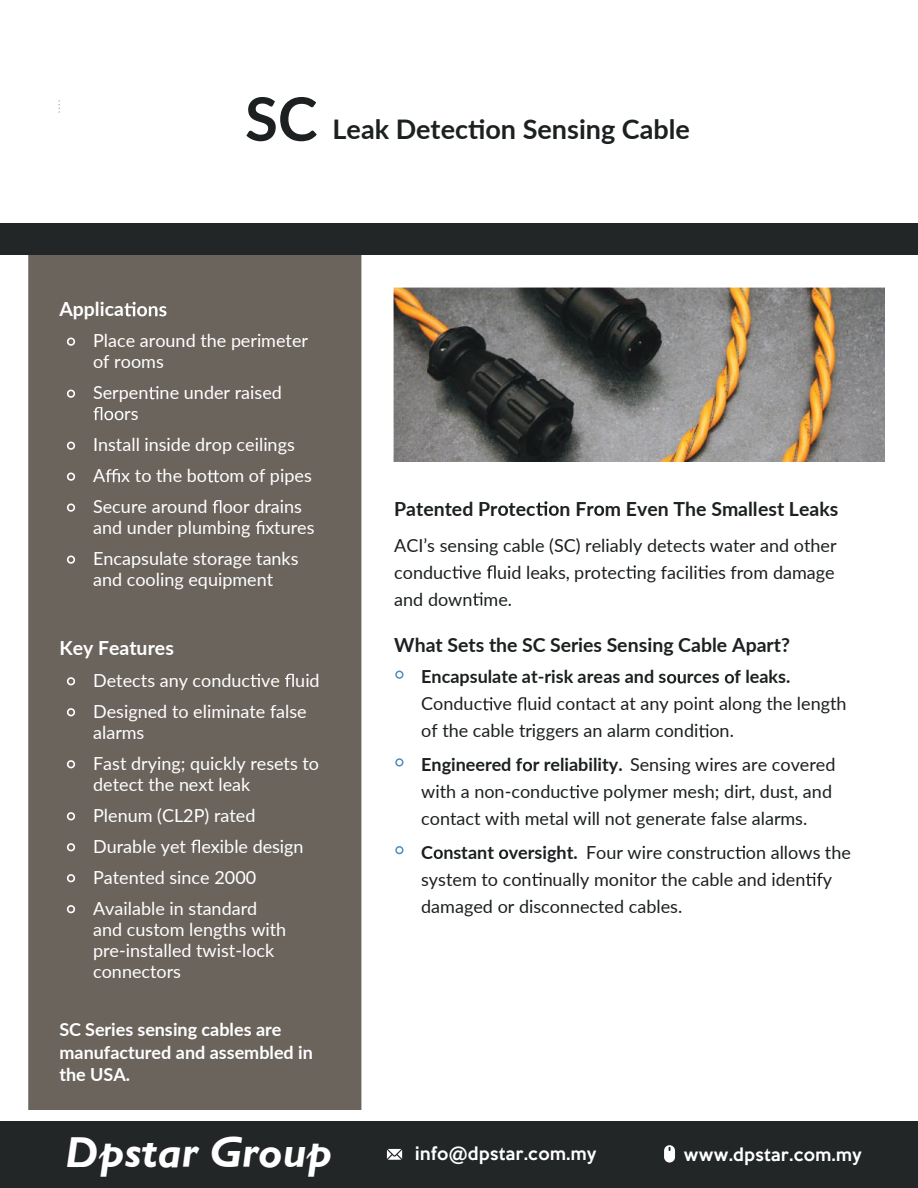
<style>
.page{position:relative;width:918px;height:1188px;background:#fff}
.page>*{position:absolute;margin:0;border:0;box-sizing:border-box;transform-origin:0 0}
.t1{font:italic 700 43.8px "Gill Sans";color:#fff}
.t2{font:700 27px "Lato";color:#1c2021}
.t3{font:700 19.5px "Lato";color:#1c2021}
.t4{font:700 19.5px "Lato";color:#fff}
.t5{font:18px/27px "Lato";color:#1c2021}
.t6{font:18px/31px "Lato";color:#fff}
.t7{font:700 18px/22.5px "Lato";color:#fff}
.t8{font:700 18px "Lato";color:#1c2021}
.t9{font:500 16.35px "Keep Calm";letter-spacing:.025em;color:#fff}
.s1{font-size:60px}
.s2{font-weight:700}
</style>
<div class="page">
<div style="left:28px;top:255px;width:333px;height:855px;background:#6b645d"></div>
<div style="left:0;top:224px;width:918px;height:31px;background:#232627"></div>
<div style="left:59px;top:297px;width:144px;height:26px;background:#6b645d"></div>
<svg style="left:124px;top:302px;width:43px;height:14px"></svg>
<div style="left:59px;top:636px;width:149px;height:26px;background:#6b645d"></div>
<div style="left:59px;top:1041px;width:303px;height:24px;background:#6b645d"></div>
<div style="left:59px;top:1063px;width:94px;height:25px;background:#6b645d"></div>
<svg style="left:498px;top:506px;width:10px;height:10px"></svg>
<svg style="left:536px;top:501px;width:23px;height:15px"></svg>
<svg style="left:594px;top:506px;width:10px;height:10px"></svg>
<img style="left:394px;top:288px;width:491px;height:173px">
<svg style="left:452px;top:565px;width:10px;height:14px"></svg>
<svg style="left:487px;top:565px;width:9px;height:14px"></svg>
<svg style="left:626px;top:565px;width:10px;height:14px"></svg>
<svg style="left:698px;top:565px;width:10px;height:14px"></svg>
<svg style="left:473px;top:592px;width:10px;height:14px"></svg>
<svg style="left:395px;top:670px;width:9px;height:9px"></svg>
<svg style="left:667px;top:674px;width:19px;height:10px"></svg>
<svg style="left:725px;top:674px;width:9px;height:9px"></svg>
<svg style="left:483px;top:697px;width:9px;height:14px"></svg>
<svg style="left:517px;top:697px;width:9px;height:13px"></svg>
<svg style="left:699px;top:724px;width:10px;height:14px"></svg>
<svg style="left:395px;top:758px;width:9px;height:9px"></svg>
<svg style="left:523px;top:762px;width:9px;height:9px"></svg>
<svg style="left:569px;top:785px;width:10px;height:13px"></svg>
<svg style="left:395px;top:846px;width:9px;height:9px"></svg>
<svg style="left:434px;top:849px;width:18px;height:10px"></svg>
<svg style="left:499px;top:849px;width:9px;height:10px"></svg>
<svg style="left:735px;top:846px;width:10px;height:13px"></svg>
<svg style="left:532px;top:873px;width:10px;height:13px"></svg>
<svg style="left:806px;top:873px;width:17px;height:13px"></svg>
<img style="left:79px;top:332px;width:2px;height:20px">
<img style="left:66px;top:332px;width:13px;height:20px">
<svg style="left:67px;top:338px;width:8px;height:8px"></svg>
<div style="left:93px;top:329px;width:269px;height:25px;background:#6b645d"></div>
<div style="left:93px;top:350px;width:93px;height:25px;background:#6b645d"></div>
<img style="left:79px;top:384px;width:2px;height:20px">
<img style="left:66px;top:384px;width:13px;height:20px">
<svg style="left:67px;top:390px;width:8px;height:8px"></svg>
<div style="left:93px;top:381px;width:256px;height:25px;background:#6b645d"></div>
<svg style="left:149px;top:386px;width:10px;height:13px"></svg>
<img style="left:93px;top:402px;width:60px;height:25px">
<svg style="left:94px;top:407px;width:29px;height:13px"></svg>
<img style="left:79px;top:436px;width:2px;height:20px">
<img style="left:66px;top:436px;width:13px;height:20px">
<svg style="left:67px;top:442px;width:8px;height:8px"></svg>
<div style="left:93px;top:433px;width:268px;height:25px;background:#6b645d"></div>
<img style="left:79px;top:467px;width:2px;height:20px">
<img style="left:66px;top:467px;width:13px;height:20px">
<svg style="left:67px;top:473px;width:8px;height:8px"></svg>
<div style="left:93px;top:464px;width:269px;height:25px;background:#6b645d"></div>
<svg style="left:106px;top:469px;width:14px;height:13px"></svg>
<svg style="left:207px;top:470px;width:12px;height:12px"></svg>
<img style="left:79px;top:498px;width:2px;height:20px">
<img style="left:66px;top:498px;width:13px;height:20px">
<svg style="left:67px;top:504px;width:8px;height:8px"></svg>
<div style="left:93px;top:495px;width:269px;height:21px;background:#6b645d"></div>
<svg style="left:213px;top:500px;width:8px;height:13px"></svg>
<div style="left:93px;top:516px;width:269px;height:25px;background:#6b645d"></div>
<svg style="left:256px;top:521px;width:8px;height:13px"></svg>
<img style="left:79px;top:550px;width:2px;height:20px">
<img style="left:66px;top:550px;width:13px;height:20px">
<svg style="left:67px;top:556px;width:8px;height:8px"></svg>
<div style="left:93px;top:547px;width:269px;height:25px;background:#6b645d"></div>
<div style="left:93px;top:568px;width:239px;height:25px;background:#6b645d"></div>
<img style="left:79px;top:671px;width:2px;height:21px">
<img style="left:66px;top:671px;width:13px;height:21px">
<svg style="left:67px;top:677px;width:8px;height:8px"></svg>
<div style="left:93px;top:669px;width:269px;height:24px;background:#6b645d"></div>
<svg style="left:250px;top:674px;width:10px;height:13px"></svg>
<svg style="left:285px;top:674px;width:9px;height:13px"></svg>
<img style="left:79px;top:702px;width:2px;height:21px">
<img style="left:66px;top:702px;width:13px;height:21px">
<svg style="left:67px;top:708px;width:8px;height:8px"></svg>
<div style="left:93px;top:700px;width:269px;height:24px;background:#6b645d"></div>
<div style="left:93px;top:721px;width:68px;height:24px;background:#6b645d"></div>
<img style="left:79px;top:754px;width:2px;height:21px">
<img style="left:66px;top:754px;width:13px;height:21px">
<svg style="left:67px;top:760px;width:8px;height:8px"></svg>
<div style="left:93px;top:773px;width:209px;height:24px;background:#6b645d"></div>
<img style="left:79px;top:806px;width:2px;height:21px">
<img style="left:66px;top:806px;width:13px;height:21px">
<svg style="left:67px;top:812px;width:8px;height:8px"></svg>
<div style="left:93px;top:804px;width:215px;height:24px;background:#6b645d"></div>
<img style="left:79px;top:837px;width:2px;height:21px">
<img style="left:66px;top:837px;width:13px;height:21px">
<svg style="left:67px;top:843px;width:8px;height:8px"></svg>
<svg style="left:191px;top:840px;width:9px;height:13px"></svg>
<img style="left:79px;top:868px;width:2px;height:21px">
<img style="left:66px;top:868px;width:13px;height:21px">
<svg style="left:67px;top:874px;width:8px;height:8px"></svg>
<div style="left:93px;top:866px;width:216px;height:24px;background:#6b645d"></div>
<img style="left:79px;top:899px;width:2px;height:21px">
<img style="left:66px;top:899px;width:13px;height:21px">
<svg style="left:67px;top:905px;width:8px;height:8px"></svg>
<div style="left:93px;top:897px;width:223px;height:21px;background:#6b645d"></div>
<div style="left:93px;top:918px;width:262px;height:24px;background:#6b645d"></div>
<div style="left:93px;top:939px;width:246px;height:24px;background:#6b645d"></div>
<div style="left:93px;top:960px;width:117px;height:24px;background:#6b645d"></div>
<svg style="left:58px;top:101px;width:2px;height:12px"></svg>
<div style="left:0;top:1121px;width:918px;height:67px;background:#232627"></div>
<svg style="left:387px;top:1149px;width:15px;height:11px"></svg>
<svg style="left:664px;top:1145px;width:11px;height:18px"></svg>
<p class="t4" style="left:59px;top:295px;width:66px">Applica</p>
<h2 class="t2" style="left:245px;top:109px;width:446px"><span class="s1">SC</span> Leak Detection Sensing Cable</h2>
<p class="t6" style="left:93px;top:329px;width:217px;line-height:21px">Place around the perimeter of rooms</p>
<p class="t6" style="left:124px;top:382px;width:159px;line-height:20.9px;text-indent:-31px">Serpen ne under raised rs</p>
<p class="t6" style="left:93px;top:428px;width:220px">Install inside drop ceilings<br>A x to the bo om of pipes<br>Secure around oor drains</p>
<p class="t6" style="left:93px;top:511px;width:223px">and under plumbing xtures<br>Encapsulate storage tanks</p>
<p class="t6" style="left:93px;top:563px;width:182px">and cooling equipment</p>
<p class="t4" style="left:59px;top:633px;width:116px">Key Features</p>
<p class="t6" style="left:93px;top:664px;width:228px">Detects any conduc ve uid<br>Designed to eliminate false</p>
<p class="t6" style="left:93px;top:716px;width:228px">alarms<br>Fast drying; quickly resets to</p>
<p class="t6" style="left:93px;top:768px;width:212px">detect the next leak<br>Plenum (CL2P) rated<br>Durable yet exible design<br>Patented since 2000<br>Available in standard</p>
<p class="t6" style="left:93px;top:918px;width:195px;line-height:21px">and custom lengths with pre-installed twist-lock connectors</p>
<p class="t7" style="left:59px;top:1018px;width:255px">SC Series sensing cables are manufactured and assembled in the USA.</p>
<p class="t3" style="left:394px;top:494px;width:446px">Patented Pr tec n Fr m Even The Smallest Leaks</p>
<p class="t5" style="left:394px;top:531px;width:444px;text-align:justify">ACI’s sensing cable (SC) reliably detects water and other conduc ve uid leaks, protec ng facili es from damage and down me.</p>
<p class="t3" style="left:394px;top:631px;width:397px">What Sets the SC Series Sensing Cable Apart?</p>
<p class="t8" style="left:421px;top:664px;width:371px">Encapsulate at-risk areas and s rces f leaks.</p>
<p class="t5" style="left:421px;top:690px;width:427px">Conduc ve uid contact at any point along the length of the cable triggers an alarm condi on.</p>
<p class="t5" style="left:421px;top:750px;width:416px"><span class="s2">Engineered f r reliability.</span> Sensing wires are covered with a non-conduc ve polymer mesh; dirt, dust, and contact with metal will not generate false alarms.</p>
<p class="t5" style="left:421px;top:838px;width:431px"><span class="s2">C stant versight.</span> Four wire construc on allows the system to con nually monitor the cable and iden y damaged or disconnected cables.</p>
<h1 class="t1" style="left:66px;top:1127px;width:268px">Dpstar Group</h1>
<p class="t9" style="left:415px;top:1140px;width:183px">info@dpstar.com.my</p>
<p class="t9" style="left:684px;top:1140px;width:179px">www.dpstar.com.my</p>
</div>
